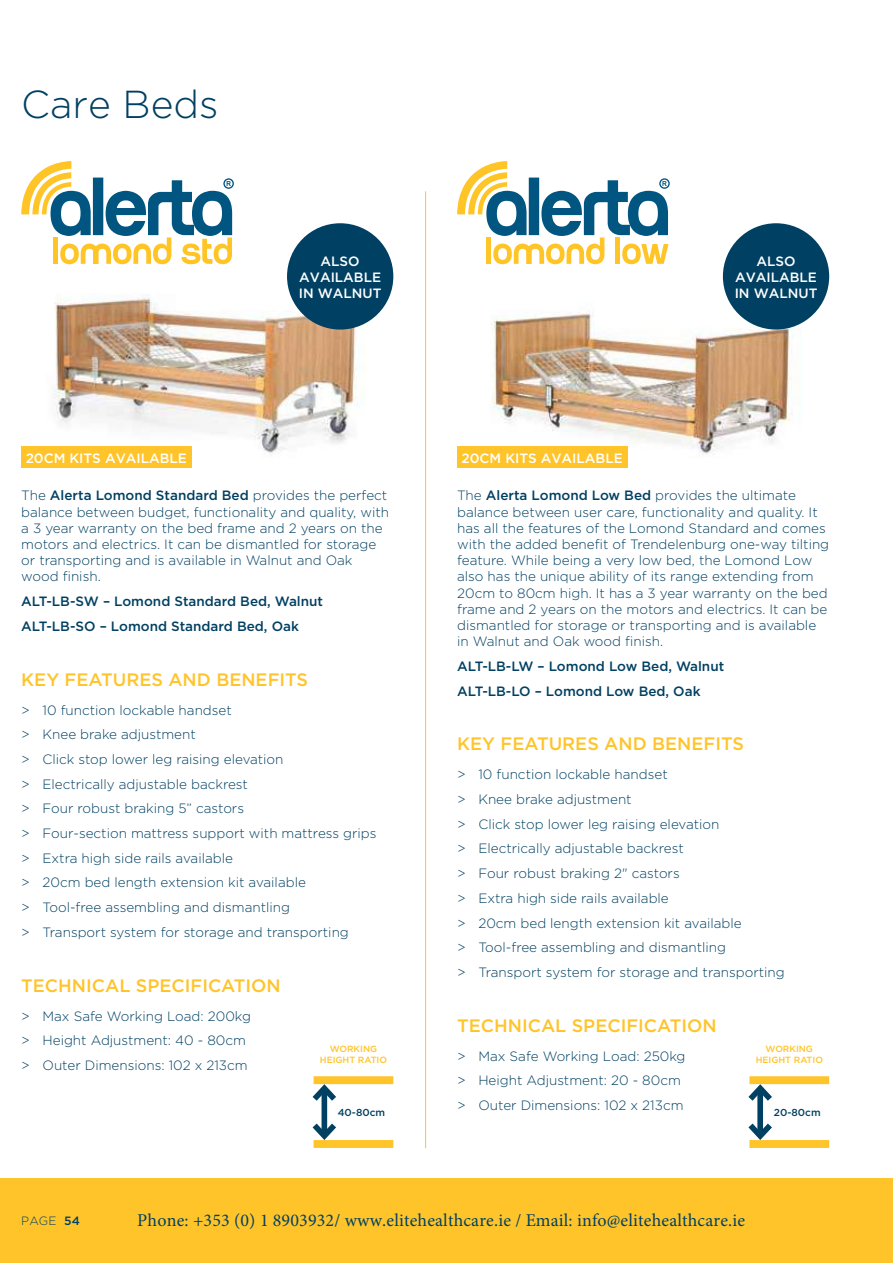
<style>
.page{position:relative;width:893px;height:1263px;background:#fff}
.page>*{position:absolute;margin:0;border:0;box-sizing:border-box;transform-origin:0 0}
.t1{font:300 39px "Gotham";color:#004062}
.t2{font:500 18px "Gotham";color:#ffc429}
.t3{font:18px "Minion Pro";letter-spacing:.01em;color:#004062}
.t4{font:300 13.5px/24.8px "Gotham";color:#004062}
.t5{font:500 13.5px/24.8px "Gotham";color:#004062}
.t6{font:500 13.5px/16.2px "Gotham";color:#fff;text-align:center}
.t7{font:300 12px "Gotham";color:#004062}
.t8{font:500 10.2px "Gotham";color:#004062}
.t9{font:500 9px/10.8px "Gotham";color:#ffc429;text-align:center}
.s1{font-weight:500}
</style>
<div class="page">
<div style="left:0;top:1178px;width:893px;height:85px;background:#ffc429"></div>
<img style="left:491px;top:276px;width:338px;height:192px">
<img style="left:54px;top:284px;width:339px;height:184px">
<hr style="left:425px;top:191px;width:1px;height:957px;background:#ffc429">
<div style="left:287px;top:223px;width:106px;height:107px;background:#004062;border-radius:50%"></div>
<div style="left:723px;top:223px;width:106px;height:107px;background:#004062;border-radius:50%"></div>
<div style="left:21px;top:446px;width:170px;height:22px;background:#ffc429"></div>
<div style="left:457px;top:446px;width:170px;height:22px;background:#ffc429"></div>
<div style="left:223px;top:178px;width:11px;height:11px;border:1px solid #005581;border-radius:50%"></div>
<svg style="left:21px;top:161px;width:211px;height:103px"></svg>
<div style="left:314px;top:1076px;width:79px;height:8px;background:#ffc429"></div>
<div style="left:314px;top:1140px;width:79px;height:8px;background:#ffc429"></div>
<div style="left:322px;top:1088px;width:5px;height:48px;background:#004062"></div>
<svg style="left:312px;top:1080px;width:30px;height:27px"></svg>
<svg style="left:312px;top:1117px;width:24px;height:27px"></svg>
<div style="left:749px;top:1076px;width:80px;height:8px;background:#ffc429"></div>
<div style="left:749px;top:1140px;width:80px;height:8px;background:#ffc429"></div>
<div style="left:757px;top:1088px;width:6px;height:48px;background:#004062"></div>
<svg style="left:748px;top:1080px;width:30px;height:27px"></svg>
<svg style="left:748px;top:1117px;width:24px;height:27px"></svg>
<div style="left:659px;top:178px;width:11px;height:11px;border:1px solid #005581;border-radius:50%"></div>
<svg style="left:457px;top:161px;width:211px;height:103px"></svg>
<h1 class="t1" style="left:21px;top:83px;width:199px">Care Beds</h1>
<p class="t6" style="left:299px;top:253px;width:84px">ALSO<br>AVAILABLE<br>IN WALNUT</p>
<p class="t6" style="left:735px;top:253px;width:84px">ALSO<br>AVAILABLE<br>IN WALNUT</p>
<p class="t6" style="left:26px;top:450px;width:163px">20CM KITS AVAILABLE</p>
<p class="t6" style="left:462px;top:450px;width:163px">20CM KITS AVAILABLE</p>
<p class="t4" style="left:21px;top:487px;width:369px;line-height:16.2px">The <span class="s1">Alerta Lomond Standard Bed</span> provides the perfect balance between budget, functionality and quality, with a 3 year warranty on the bed frame and 2 years on the motors and electrics. It can be dismantled for storage or transporting and is available in Walnut and Oak wood finish.</p>
<p class="t5" style="left:21px;top:588px;width:303px">ALT-LB-SW – Lomond Standard Bed, Walnut<br>ALT-LB-SO – Lomond Standard Bed, Oak</p>
<h2 class="t2" style="left:21px;top:669px;width:288px">KEY FEATURES AND BENEFITS</h2>
<p class="t4" style="left:21px;top:697px;width:357px">&gt; 10 function lockable handset<br>&gt; Knee brake adjustment<br>&gt; Click stop lower leg raising elevation<br>&gt; Electrically adjustable backrest<br>&gt; Four robust braking 5” castors<br>&gt; Four-section mattress support with mattress grips &gt; Extra high side rails available<br>&gt; 20cm bed length extension kit available<br>&gt; Tool-free assembling and dismantling<br>&gt; Transport system for storage and transporting</p>
<h2 class="t2" style="left:21px;top:975px;width:261px">TECHNICAL SPECIFICATION</h2>
<p class="t4" style="left:21px;top:1003px;width:231px">&gt; Max Safe Working Load: 200kg &gt; Height Adjustment: 40 - 80cm &gt; Outer Dimensions: 102 x 213cm</p>
<p class="t9" style="left:320px;top:1043px;width:69px">WORKING<br>HEIGHT RATIO</p>
<p class="t8" style="left:338px;top:1107px;width:49px">40-80cm</p>
<p class="t4" style="left:457px;top:487px;width:374px;line-height:16.2px">The <span class="s1">Alerta Lomond Low Bed</span> provides the ultimate balance between user care, functionality and quality. It has all the features of the Lomond Standard and comes with the added benefit of Trendelenburg one-way tilting feature. While being a very low bed, the Lomond Low also has the unique ability of its range extending from 20cm to 80cm high. It has a 3 year warranty on the bed frame and 2 years on the motors and electrics. It can be dismantled for storage or transporting and is available in Walnut and Oak wood finish.</p>
<p class="t5" style="left:457px;top:653px;width:269px">ALT-LB-LW – Lomond Low Bed, Walnut<br>ALT-LB-LO – Lomond Low Bed, Oak</p>
<h2 class="t2" style="left:457px;top:734px;width:288px">KEY FEATURES AND BENEFITS</h2>
<p class="t4" style="left:457px;top:762px;width:329px">&gt; 10 function lockable handset<br>&gt; Knee brake adjustment<br>&gt; Click stop lower leg raising elevation<br>&gt; Electrically adjustable backrest<br>&gt; Four robust braking 2" castors<br>&gt; Extra high side rails available<br>&gt; 20cm bed length extension kit available<br>&gt; Tool-free assembling and dismantling<br>&gt; Transport system for storage and transporting</p>
<h2 class="t2" style="left:457px;top:1015px;width:261px">TECHNICAL SPECIFICATION</h2>
<p class="t4" style="left:457px;top:1043px;width:230px">&gt; Max Safe Working Load: 250kg &gt; Height Adjustment: 20 - 80cm &gt; Outer Dimensions: 102 x 213cm</p>
<p class="t9" style="left:756px;top:1043px;width:69px">WORKING<br>HEIGHT RATIO</p>
<p class="t8" style="left:774px;top:1107px;width:48px">20-80cm</p>
<p class="t7" style="left:21px;top:1215px;width:60px">PAGE <span class="s1">54</span></p>
<h2 class="t3" style="left:137px;top:1208px;width:609px">Phone: +353 (0) 1 8903932/ www.elitehealthcare.ie / Email: info@elitehealthcare.ie</h2>
</div>
